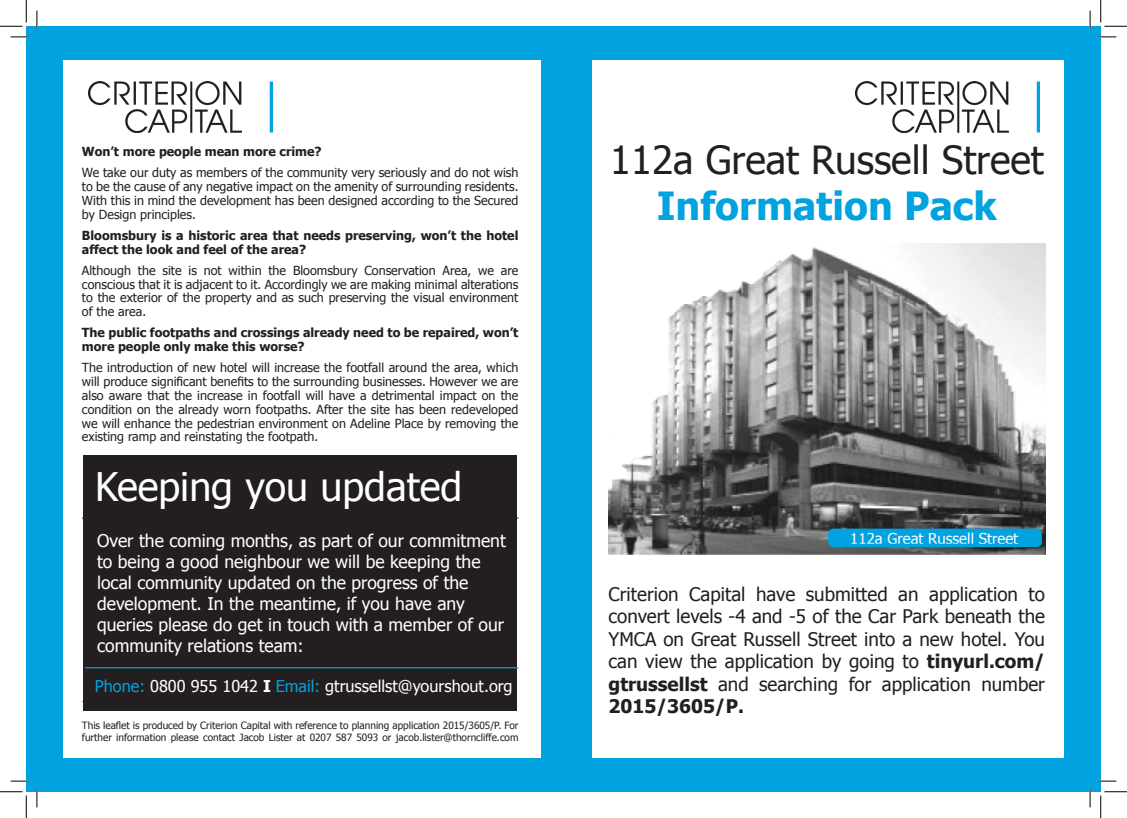
<style>
.page{position:relative;width:1127px;height:818px;background:#fff}
.page>*{position:absolute;margin:0;border:0;box-sizing:border-box;transform-origin:0 0}
.t1{font:39.38px "Tahoma";color:#fff}
.t2{font:38.75px "Tahoma";color:#231f20}
.t3{font:700 38.75px "Tahoma";color:#00a2df}
.t4{font:18.75px/22.5px "Tahoma";color:#231f20;text-align:justify}
.t5{font:17.5px/21px "Tahoma";color:#fff}
.t6{font:16.25px "Tahoma";color:#fff}
.t7{font:15px "Tahoma";color:#fff}
.t8{font:12.5px/13.8px "Tahoma";color:#231f20;text-align:justify}
.t9{font:700 12.5px/13.8px "Tahoma";color:#231f20}
.t10{font:10px/12px "Tahoma";color:#231f20}
.s1{color:#00a2df}
.s2{font-weight:700}
</style>
<div class="page">
<img style="left:608px;top:243px;width:436px;height:311px">
<div style="left:829px;top:530px;width:210px;height:15px;background:#00a2df;border-radius:4px"></div>
<div style="left:828px;top:529px;width:213px;height:18px;border:4px solid #00a2df;border-radius:4px"></div>
<hr style="left:82px;top:517px;width:436px;height:1px;background:#231f20">
<div style="left:33px;top:26px;width:1061px;height:33px;background:#00a2df"></div>
<div style="left:26px;top:758px;width:1074px;height:34px;background:#00a2df"></div>
<div style="left:541px;top:26px;width:50px;height:766px;background:#00a2df"></div>
<div style="left:26px;top:26px;width:36px;height:766px;background:#00a2df"></div>
<div style="left:1064px;top:26px;width:36px;height:766px;background:#00a2df"></div>
<img style="left:855px;top:82px;width:183px;height:51px">
<img style="left:88px;top:82px;width:184px;height:51px">
<hr style="left:82px;top:701px;width:433px;height:1px;background:#907950">
<div style="left:83px;top:455px;width:434px;height:256px;background:#231f20"></div>
<hr style="left:85px;top:667px;width:433px;height:1px;background:#00a2df">
<svg style="left:11px;top:36px;width:18px;height:2px"></svg>
<svg style="left:1097px;top:36px;width:18px;height:2px"></svg>
<svg style="left:11px;top:780px;width:18px;height:2px"></svg>
<svg style="left:1097px;top:780px;width:18px;height:2px"></svg>
<svg style="left:36px;top:11px;width:2px;height:18px"></svg>
<svg style="left:36px;top:788px;width:2px;height:19px"></svg>
<svg style="left:1089px;top:11px;width:1px;height:18px"></svg>
<svg style="left:1089px;top:788px;width:1px;height:19px"></svg>
<svg style="left:0;top:0;width:27px;height:27px"></svg>
<svg style="left:0;top:791px;width:27px;height:27px"></svg>
<svg style="left:1100px;top:0;width:26px;height:27px"></svg>
<svg style="left:1100px;top:791px;width:26px;height:27px"></svg>
<p class="t9" style="left:82px;top:144px;width:241px">Won’t more people mean more crime?</p>
<p class="t8" style="left:82px;top:165px;width:438px">We take our duty as members of the community very seriously and do not wish to be the cause of any negative impact on the amenity of surrounding residents.<br>With this in mind the development has been designed according to the Secured by Design principles.</p>
<p class="t9" style="left:82px;top:228px;width:438px">Bloomsbury is a historic area that needs preserving, won’t the hotel affect the look and feel of the area?</p>
<p class="t8" style="left:82px;top:263px;width:438px">Although the site is not within the Bloomsbury Conservation Area, we are conscious that it is adjacent to it. Accordingly we are making minimal alterations to the exterior of the property and as such preserving the visual environment of the area.</p>
<p class="t9" style="left:82px;top:325px;width:438px">The public footpaths and crossings already need to be repaired, won’t more people only make this worse?</p>
<p class="t8" style="left:82px;top:360px;width:438px">The introduction of new hotel will increase the footfall around the area, which will produce significant benefits to the surrounding businesses. However we are also aware that the increase in footfall will have a detrimental impact on the condition on the already worn footpaths. After the site has been redeveloped we will enhance the pedestrian environment on Adeline Place by removing the existing ramp and reinstating the footpath.</p>
<p class="t1" style="left:95px;top:460px;width:369px">Keeping you updated</p>
<p class="t5" style="left:97px;top:530px;width:410px">Over the coming months, as part of our commitment to being a good neighbour we will be keeping the local community updated on the progress of the development. In the meantime, if you have any queries please do get in touch with a member of our community relations team:</p>
<p class="t6" style="left:95px;top:675px;width:419px"><span class="s1">Phone:</span> 0800 955 1042 <span class="s2">I</span> <span class="s1">Email:</span> gtrussellst@yourshout.org</p>
<p class="t10" style="left:82px;top:719px;width:438px">This leaflet is produced by Criterion Capital with reference to planning application 2015/3605/P. For further information please contact Jacob Lister at 0207 587 5093 or jacob.lister@thorncliffe.com</p>
<p class="t2" style="left:609px;top:134px;width:435px">112a Great Russell Street</p>
<p class="t3" style="left:656px;top:179px;width:341px">Information Pack</p>
<p class="t7" style="left:850px;top:528px;width:169px">112a Great Russell Street</p>
<p class="t4" style="left:608px;top:582px;width:438px">Criterion Capital have submitted an application to convert levels -4 and -5 of the Car Park beneath the YMCA on Great Russell Street into a new hotel. You can view the application by going to <span class="s2">tinyurl.com/ gtrussellst</span> and searching for application number <span class="s2">2015/3605/P.</span></p>
</div>
